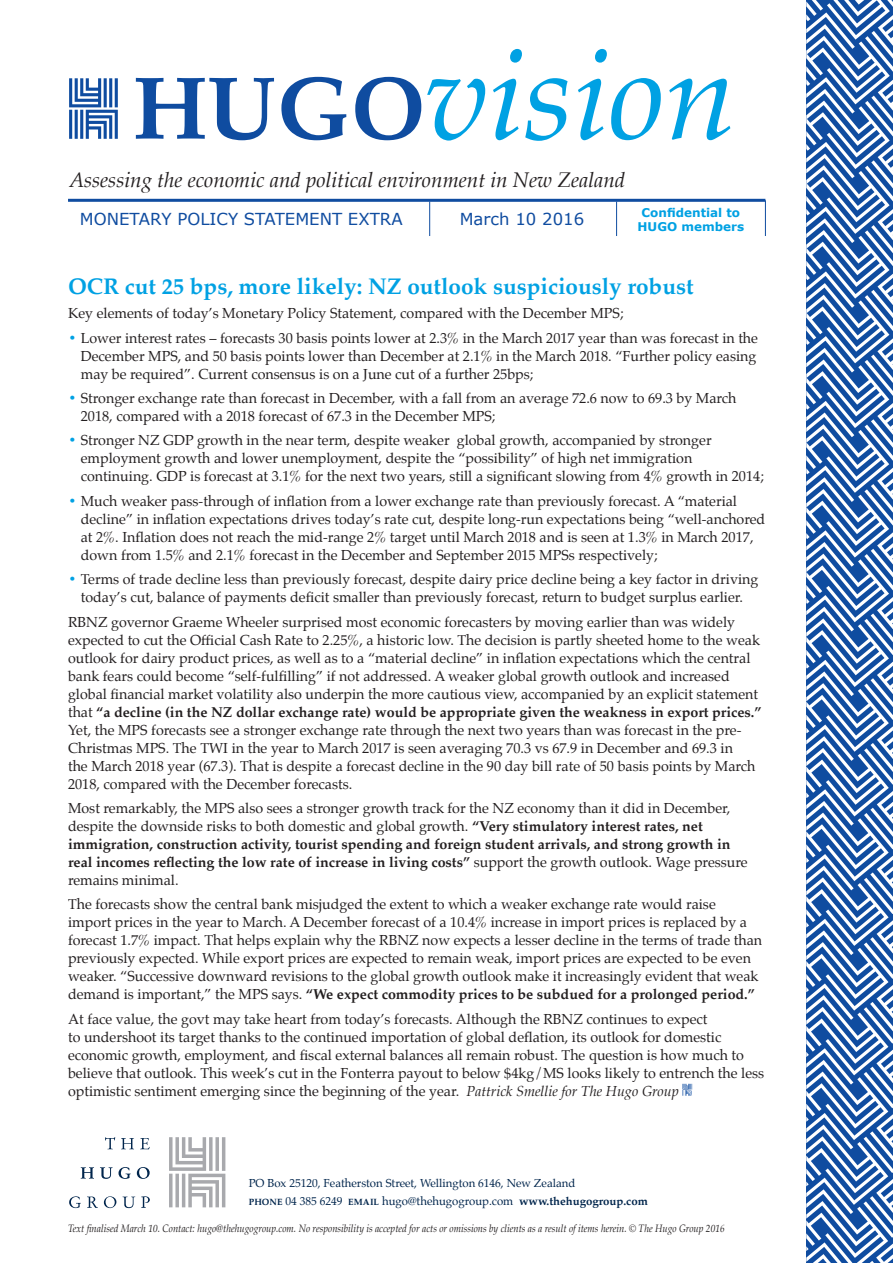
<style>
.page{position:relative;width:893px;height:1263px;background:#fff}
.page>*{position:absolute;margin:0;border:0;box-sizing:border-box;transform-origin:0 0}
.t1{font:italic 127.35px "Palatino";color:#00a1e3}
.t2{font:700 22.5px "Palatino";color:#00a1e3}
.t3{font:italic 20.7px "Palatino";color:#231f20}
.t4{font:16.5px "Verdana";color:#0f4ca0}
.t5{font:14.25px/18px "Palatino";color:#231f20}
.t6{font:700 12px/14.4px "Verdana";color:#00a1e3;text-align:center}
.t7{font:11.4px/18px "Palatino";color:#00254c}
.t8{font:italic 10.5px "Palatino";color:#231f20;scale:.9 1}
.s1{font-weight:700;font-style:normal;font-size:89.1px;color:#0f4ca0}
.s2{font-weight:700;color:#00a1e3}
.s3{font-weight:700}
.s4{font-style:italic}
.s5{font-weight:700;font-size:9px}
</style>
<div class="page">
<svg style="left:69px;top:78px;width:49px;height:61px"></svg>
<hr style="left:68px;top:199px;width:697px;height:3px;background:#0f4ca0">
<hr style="left:765px;top:200px;width:1px;height:36px;background:#0f4ca0">
<hr style="left:616px;top:202px;width:1px;height:34px;background:#0f4ca0">
<hr style="left:429px;top:202px;width:1px;height:34px;background:#0f4ca0">
<svg style="left:806px;top:0;width:87px;height:1263px;fill:#124ea1"></svg>
<svg style="left:682px;top:1084px;width:10px;height:12px"></svg>
<svg style="left:169px;top:1137px;width:56px;height:70px"></svg>
<svg style="left:69px;top:1196px;width:12px;height:12px"></svg>
<svg style="left:87px;top:1196px;width:11px;height:12px"></svg>
<svg style="left:104px;top:1196px;width:12px;height:12px"></svg>
<svg style="left:123px;top:1196px;width:12px;height:12px"></svg>
<svg style="left:141px;top:1196px;width:9px;height:12px"></svg>
<svg style="left:81px;top:1167px;width:13px;height:11px"></svg>
<svg style="left:100px;top:1167px;width:13px;height:12px"></svg>
<svg style="left:119px;top:1167px;width:12px;height:12px"></svg>
<svg style="left:137px;top:1167px;width:13px;height:12px"></svg>
<svg style="left:105px;top:1137px;width:10px;height:12px"></svg>
<svg style="left:121px;top:1138px;width:13px;height:11px"></svg>
<svg style="left:140px;top:1138px;width:10px;height:11px"></svg>
<h1 class="t1" style="left:133px;top:-12px;width:605px"><span class="s1">HUGO</span>vision</h1>
<h3 class="t3" style="left:69px;top:163px;width:558px">Assessing the economic and political environment in New Zealand</h3>
<p class="t4" style="left:80px;top:208px;width:324px">MONETARY POLICY STATEMENT EXTRA</p>
<p class="t4" style="left:460px;top:208px;width:126px">March 10 2016</p>
<p class="t6" style="left:638px;top:205px;width:108px">Confidential to<br>HUGO members</p>
<h2 class="t2" style="left:68px;top:267px;width:627px">OCR cut 25 bps, more likely: NZ outlook suspiciously robust</h2>
<p class="t5" style="left:68px;top:304px;width:557px">Key elements of today’s Monetary Policy Statement, compared with the December MPS;</p>
<p class="t5" style="left:81px;top:329px;width:679px;text-align:justify;text-indent:-13px"><span class="s2">•</span> Lower interest rates – forecasts 30 basis points lower at 2.3% in the March 2017 year than was forecast in the December MPS, and 50 basis points lower than December at 2.1% in the March 2018. “Further policy easing may be required”. Current consensus is on a June cut of a further 25bps;</p>
<p class="t5" style="left:81px;top:389px;width:657px;text-indent:-13px"><span class="s2">•</span> Stronger exchange rate than forecast in December, with a fall from an average 72.6 now to 69.3 by March<br>2018, compared with a 2018 forecast of 67.3 in the December MPS;</p>
<p class="t5" style="left:81px;top:431px;width:685px;text-indent:-13px"><span class="s2">•</span> Stronger NZ GDP growth in the near term, despite weaker global growth, accompanied by stronger employment growth and lower unemployment, despite the “possibility” of high net immigration continuing. GDP is forecast at 3.1% for the next two years, still a significant slowing from 4% growth in 2014;</p>
<p class="t5" style="left:81px;top:492px;width:686px;text-indent:-13px"><span class="s2">•</span> Much weaker pass-through of inflation from a lower exchange rate than previously forecast. A “material decline” in inflation expectations drives today’s rate cut, despite long-run expectations being “well-anchored at 2%. Inflation does not reach the mid-range 2% target until March 2018 and is seen at 1.3% in March 2017, down from 1.5% and 2.1% forecast in the December and September 2015 MPSs respectively;</p>
<p class="t5" style="left:68px;top:570px;width:692px;text-align:center"><span class="s2">•</span> Terms of trade decline less than previously forecast, despite dairy price decline being a key factor in driving today’s cut, balance of payments deficit smaller than previously forecast, return to budget surplus earlier.</p>
<p class="t5" style="left:68px;top:613px;width:695px">RBNZ governor Graeme Wheeler surprised most economic forecasters by moving earlier than was widely expected to cut the Official Cash Rate to 2.25%, a historic low. The decision is partly sheeted home to the weak outlook for dairy product prices, as well as to a “material decline” in inflation expectations which the central bank fears could become “self-fulfilling” if not addressed. A weaker global growth outlook and increased global financial market volatility also underpin the more cautious view, accompanied by an explicit statement that <span class="s3">“a decline (in the NZ dollar exchange rate) would be appropriate given the weakness in export prices.” </span>Yet, the MPS forecasts see a stronger exchange rate through the next two years than was forecast in the pre-Christmas MPS. The TWI in the year to March 2017 is seen averaging 70.3 vs 67.9 in December and 69.3 in<br>the March 2018 year (67.3). That is despite a forecast decline in the 90 day bill rate of 50 basis points by March 2018, compared with the December forecasts.</p>
<p class="t5" style="left:68px;top:799px;width:681px">Most remarkably, the MPS also sees a stronger growth track for the NZ economy than it did in December, despite the downside risks to both domestic and global growth. <span class="s3">“Very stimulatory interest rates, net immigration, construction activity, tourist spending and foreign student arrivals, and strong growth in real incomes reflecting the low rate of increase in living costs”</span> support the growth outlook. Wage pressure remains minimal.</p>
<p class="t5" style="left:68px;top:895px;width:696px">The forecasts show the central bank misjudged the extent to which a weaker exchange rate would raise import prices in the year to March. A December forecast of a 10.4% increase in import prices is replaced by a forecast 1.7% impact. That helps explain why the RBNZ now expects a lesser decline in the terms of trade than previously expected. While export prices are expected to remain weak, import prices are expected to be even weaker. “Successive downward revisions to the global growth outlook make it increasingly evident that weak demand is important,” the MPS says. <span class="s3">“We expect commodity prices to be subdued for a prolonged period.”</span></p>
<p class="t5" style="left:68px;top:1010px;width:698px">At face value, the govt may take heart from today’s forecasts. Although the RBNZ continues to expect<br>to undershoot its target thanks to the continued importation of global deflation, its outlook for domestic economic growth, employment, and fiscal external balances all remain robust. The question is how much to believe that outlook. This week’s cut in the Fonterra payout to below $4kg/MS looks likely to entrench the less optimistic sentiment emerging since the beginning of the year. <span class="s4">Pattrick Smellie for The Hugo Group</span></p>
<p class="t7" style="left:249px;top:1174px;width:401px">PO Box 25120, Featherston Street, Wellington 6146, New Zealand<br><span class="s5">PHONE</span> 04 385 6249 <span class="s5">EMAIL</span> hugo@thehugogroup.com <span class="s3">www.thehugogroup.com</span></p>
<p class="t8" style="left:68px;top:1220px;width:731px">Text finalised March 10. Contact: hugo@thehugogroup.com. No responsibility is accepted for acts or omissions by clients as a result of items herein. © The Hugo Group 2016</p>
</div>
